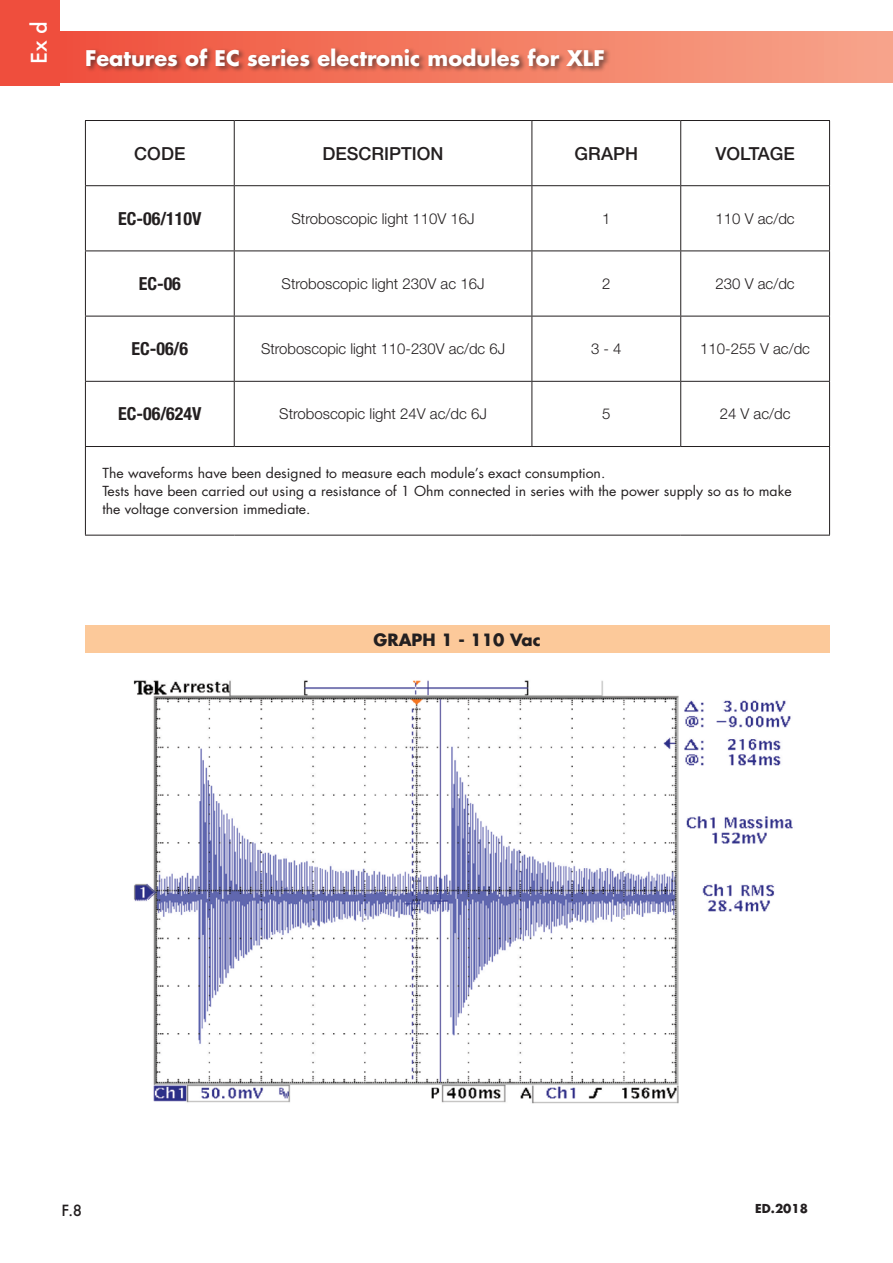
<style>
.page{position:relative;width:893px;height:1263px;background:#fff}
.page>*{position:absolute;margin:0;border:0;box-sizing:border-box;transform-origin:0 0}
.ITA_titolo_pagina{font:700 21px "Futura";color:#fff}
.t1{font:500 21px "Futura";color:#fff}
.t2{font:700 condensed 18px "Helvetica Neue LT Pro";color:#231f20}
.t3{font:500 18px "Helvetica Neue LT Pro";color:#231f20}
.t4{font:700 16.5px "Futura";color:#231f20}
.t5{font:300 15px "Helvetica Neue LT Pro";color:#231f20}
.t6{font:500 15px "Futura";color:#231f20}
.t7{font:13.5px "Futura";color:#231f20;scale:1.04 1}
.t8{font:700 12px "Futura";color:#231f20}
</style>
<div class="page">
<div style="left:60px;top:31px;width:833px;height:51px;background:linear-gradient(to right,#f0513c,#f7a68b)"></div>
<div style="left:0;top:0;width:60px;height:85px;background:#ef4e3d"></div>
<img style="left:133px;top:680px;width:660px;height:424px">
<div style="left:679px;top:928px;width:134px;height:51px;background:#fff"></div>
<div style="left:85px;top:46px;width:526px;height:27px;background:#231f20;opacity:.6"></div>
<hr style="left:85px;top:120px;width:149px;height:1px;background:#231f20">
<hr style="left:85px;top:121px;width:1px;height:64px;background:#231f20">
<hr style="left:234px;top:120px;width:298px;height:1px;background:#231f20">
<hr style="left:234px;top:121px;width:1px;height:64px;background:#231f20">
<hr style="left:532px;top:120px;width:149px;height:1px;background:#231f20">
<hr style="left:531px;top:121px;width:1px;height:64px;background:#231f20">
<hr style="left:681px;top:120px;width:149px;height:1px;background:#231f20">
<hr style="left:680px;top:121px;width:1px;height:64px;background:#231f20">
<hr style="left:829px;top:121px;width:1px;height:64px;background:#231f20">
<hr style="left:85px;top:185px;width:149px;height:1px;background:#231f20">
<hr style="left:85px;top:186px;width:1px;height:65px;background:#231f20">
<hr style="left:234px;top:185px;width:298px;height:1px;background:#231f20">
<hr style="left:234px;top:186px;width:1px;height:65px;background:#231f20">
<hr style="left:532px;top:185px;width:149px;height:1px;background:#231f20">
<hr style="left:531px;top:186px;width:1px;height:65px;background:#231f20">
<hr style="left:681px;top:185px;width:149px;height:1px;background:#231f20">
<hr style="left:680px;top:186px;width:1px;height:65px;background:#231f20">
<hr style="left:829px;top:186px;width:1px;height:65px;background:#231f20">
<hr style="left:85px;top:251px;width:149px;height:1px;background:#231f20">
<hr style="left:85px;top:251px;width:1px;height:65px;background:#231f20">
<hr style="left:234px;top:251px;width:298px;height:1px;background:#231f20">
<hr style="left:234px;top:251px;width:1px;height:65px;background:#231f20">
<hr style="left:532px;top:251px;width:149px;height:1px;background:#231f20">
<hr style="left:531px;top:251px;width:1px;height:65px;background:#231f20">
<hr style="left:681px;top:251px;width:149px;height:1px;background:#231f20">
<hr style="left:680px;top:251px;width:1px;height:65px;background:#231f20">
<hr style="left:829px;top:251px;width:1px;height:65px;background:#231f20">
<hr style="left:85px;top:316px;width:149px;height:1px;background:#231f20">
<hr style="left:85px;top:316px;width:1px;height:65px;background:#231f20">
<hr style="left:234px;top:316px;width:298px;height:1px;background:#231f20">
<hr style="left:234px;top:316px;width:1px;height:65px;background:#231f20">
<hr style="left:532px;top:316px;width:149px;height:1px;background:#231f20">
<hr style="left:531px;top:316px;width:1px;height:65px;background:#231f20">
<hr style="left:681px;top:316px;width:149px;height:1px;background:#231f20">
<hr style="left:680px;top:316px;width:1px;height:65px;background:#231f20">
<hr style="left:829px;top:316px;width:1px;height:65px;background:#231f20">
<hr style="left:85px;top:381px;width:149px;height:1px;background:#231f20">
<hr style="left:85px;top:382px;width:1px;height:64px;background:#231f20">
<hr style="left:234px;top:381px;width:298px;height:1px;background:#231f20">
<hr style="left:234px;top:382px;width:1px;height:64px;background:#231f20">
<hr style="left:532px;top:381px;width:149px;height:1px;background:#231f20">
<hr style="left:531px;top:382px;width:1px;height:64px;background:#231f20">
<hr style="left:681px;top:381px;width:149px;height:1px;background:#231f20">
<hr style="left:680px;top:382px;width:1px;height:64px;background:#231f20">
<hr style="left:829px;top:382px;width:1px;height:64px;background:#231f20">
<hr style="left:85px;top:446px;width:149px;height:1px;background:#231f20">
<hr style="left:85px;top:447px;width:1px;height:88px;background:#231f20">
<hr style="left:234px;top:446px;width:298px;height:1px;background:#231f20">
<hr style="left:532px;top:446px;width:149px;height:1px;background:#231f20">
<hr style="left:681px;top:446px;width:149px;height:1px;background:#231f20">
<hr style="left:829px;top:447px;width:1px;height:88px;background:#231f20">
<hr style="left:85px;top:535px;width:149px;height:1px;background:#231f20">
<hr style="left:234px;top:535px;width:298px;height:1px;background:#231f20">
<hr style="left:532px;top:535px;width:149px;height:1px;background:#231f20">
<hr style="left:681px;top:535px;width:149px;height:1px;background:#231f20">
<div style="left:85px;top:625px;width:744px;height:28px;background:#fcc99a"></div>
<h1 class="t1" style="left:25px;top:64px;width:44px;rotate:-90deg">Ex d</h1>
<p class="ITA_titolo_pagina" style="left:85px;top:43px;width:521px">Features of EC series electronic modules for XLF</p>
<p class="t3" style="left:134px;top:142px;width:53px">CODE</p>
<p class="t3" style="left:323px;top:142px;width:123px">DESCRIPTION</p>
<p class="t3" style="left:575px;top:142px;width:65px">GRAPH</p>
<p class="t3" style="left:715px;top:142px;width:81px">VOLTAGE</p>
<p class="t2" style="left:118px;top:207px;width:85px">EC-06/110V</p>
<p class="t5" style="left:291px;top:209px;width:185px">Stroboscopic light 110V 16J</p>
<p class="t5" style="left:602px;top:209px;width:10px">1</p>
<p class="t5" style="left:715px;top:209px;width:81px">110 V ac/dc</p>
<p class="t2" style="left:139px;top:273px;width:44px">EC-06</p>
<p class="t5" style="left:282px;top:274px;width:204px">Stroboscopic light 230V ac 16J</p>
<p class="t5" style="left:602px;top:274px;width:10px">2</p>
<p class="t5" style="left:715px;top:274px;width:81px">230 V ac/dc</p>
<p class="t2" style="left:131px;top:338px;width:58px">EC-06/6</p>
<p class="t5" style="left:261px;top:340px;width:246px">Stroboscopic light 110-230V ac/dc 6J</p>
<p class="t5" style="left:591px;top:340px;width:32px">3 - 4</p>
<p class="t5" style="left:700px;top:340px;width:111px">110-255 V ac/dc</p>
<p class="t2" style="left:118px;top:403px;width:85px">EC-06/624V</p>
<p class="t5" style="left:279px;top:405px;width:209px">Stroboscopic light 24V ac/dc 6J</p>
<p class="t5" style="left:602px;top:405px;width:10px">5</p>
<p class="t5" style="left:720px;top:405px;width:72px">24 V ac/dc</p>
<p class="t7" style="left:102px;top:464px;width:485px">The waveforms have been designed to measure each module’s exact consumption.</p>
<p class="t7" style="left:102px;top:482px;width:664px">Tests have been carried out using a resistance of 1 Ohm connected in series with the power supply so as to make</p>
<p class="t7" style="left:102px;top:500px;width:201px">the voltage conversion immediate.</p>
<p class="t4" style="left:374px;top:628px;width:169px">GRAPH 1 - 110 Vac</p>
<p class="t6" style="left:62px;top:1200px;width:22px">F.8</p>
<p class="t8" style="left:755px;top:1200px;width:54px">ED.2018</p>
</div>
